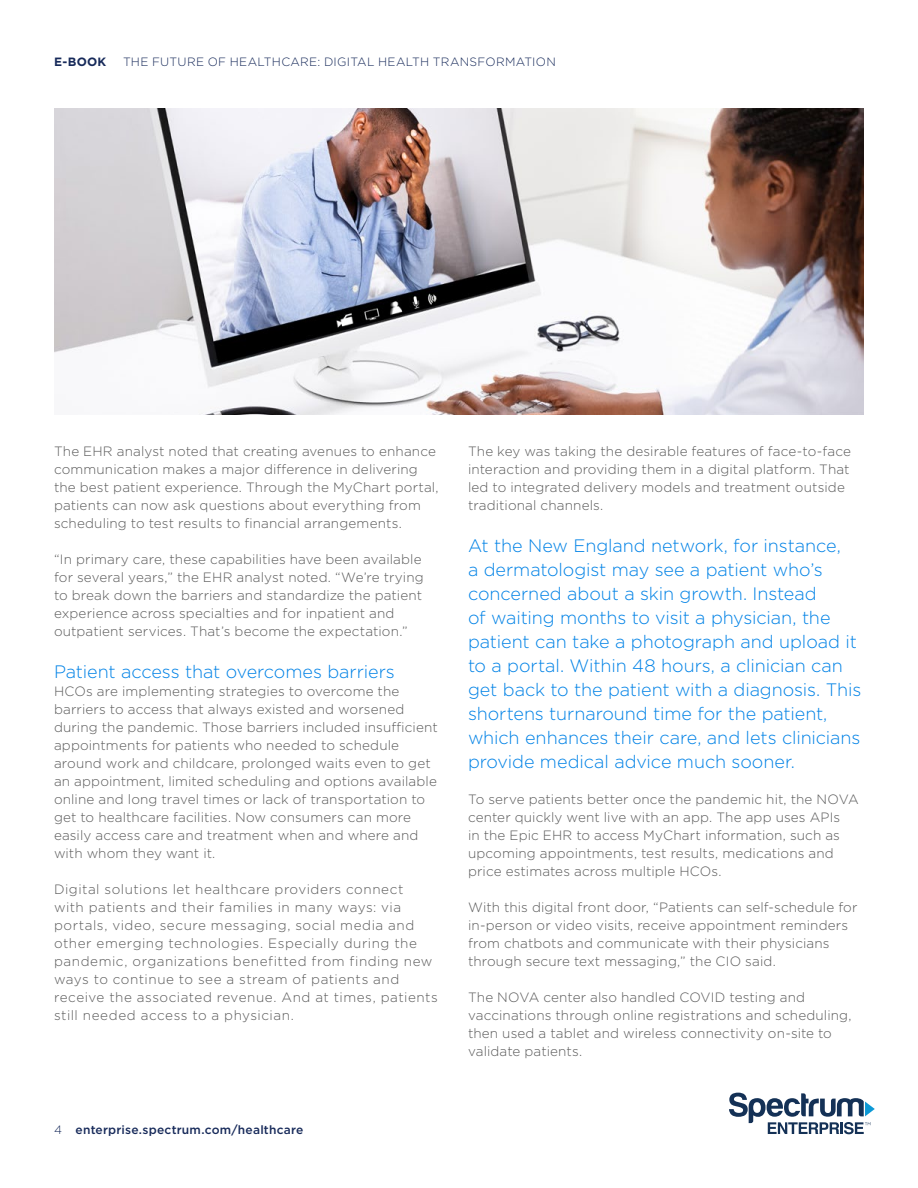
<style>
.page{position:relative;width:918px;height:1188px;background:#fff}
.page>*{position:absolute;margin:0;border:0;box-sizing:border-box;transform-origin:0 0}
.t1{font:300 18px/24px "Gotham";letter-spacing:-.005em;color:#0082e6}
.t2{font:300 13.5px/18px "Gotham";letter-spacing:.01em;color:#5a5a5a}
.t3{font:300 13.5px/18px "Gotham";letter-spacing:.04em;color:#5a5a5a}
.t4{font:300 12px "Gotham";letter-spacing:.02em;color:#172a5a}
.t5{font:500 12px "Gotham";letter-spacing:.02em;color:#172a5a}
.t6{font:700 12px "Gotham";color:#172a5a}
</style>
<div class="page">
<img style="left:54px;top:108px;width:810px;height:307px">
<svg style="left:729px;top:1093px;width:146px;height:41px"></svg>
<p class="t6" style="left:54px;top:54px;width:54px">E-BOOK</p>
<p class="t4" style="left:123px;top:54px;width:434px">THE FUTURE OF HEALTHCARE: DIGITAL HEALTH TRANSFORMATION</p>
<p class="t2" style="left:54px;top:442px;width:386px">The EHR analyst noted that creating avenues to enhance communication makes a major difference in delivering the best patient experience. Through the MyChart portal, patients can now ask questions about everything from scheduling to test results to financial arrangements.</p>
<p class="t2" style="left:54px;top:550px;width:371px">“In primary care, these capabilities have been available for several years,” the EHR analyst noted. “We’re trying to break down the barriers and standardize the patient experience across specialties and for inpatient and outpatient services. That’s become the expectation.”</p>
<h1 class="t1" style="left:54px;top:659px;width:342px">Patient access that overcomes barriers</h1>
<p class="t2" style="left:54px;top:682px;width:385px">HCOs are implementing strategies to overcome the barriers to access that always existed and worsened during the pandemic. Those barriers included insufficient appointments for patients who needed to schedule around work and childcare, prolonged waits even to get an appointment, limited scheduling and options available online and long travel times or lack of transportation to get to healthcare facilities. Now consumers can more easily access care and treatment when and where and with whom they want it.</p>
<p class="t3" style="left:54px;top:880px;width:385px">Digital solutions let healthcare providers connect<br>with patients and their families in many ways: via portals, video, secure messaging, social media and other emerging technologies. Especially during the pandemic, organizations benefitted from finding new ways to continue to see a stream of patients and receive the associated revenue. And at times, patients still needed access to a physician.</p>
<p class="t4" style="left:54px;top:1122px;width:9px">4</p>
<p class="t5" style="left:76px;top:1122px;width:229px">enterprise.spectrum.com/healthcare</p>
<p class="t2" style="left:468px;top:442px;width:385px">The key was taking the desirable features of face-to-face interaction and providing them in a digital platform. That led to integrated delivery models and treatment outside traditional channels.</p>
<p class="t1" style="left:468px;top:533px;width:395px">At the New England network, for instance,<br>a dermatologist may see a patient who’s concerned about a skin growth. Instead<br>of waiting months to visit a physician, the patient can take a photograph and upload it to a portal. Within 48 hours, a clinician can get back to the patient with a diagnosis. This shortens turnaround time for the patient, which enhances their care, and lets clinicians provide medical advice much sooner.</p>
<p class="t2" style="left:468px;top:790px;width:392px">To serve patients better once the pandemic hit, the NOVA center quickly went live with an app. The app uses APIs<br>in the Epic EHR to access MyChart information, such as upcoming appointments, test results, medications and price estimates across multiple HCOs.</p>
<p class="t2" style="left:468px;top:898px;width:391px">With this digital front door, “Patients can self-schedule for in-person or video visits, receive appointment reminders from chatbots and communicate with their physicians through secure text messaging,” the CIO said.</p>
<p class="t2" style="left:468px;top:988px;width:385px">The NOVA center also handled COVID testing and vaccinations through online registrations and scheduling, then used a tablet and wireless connectivity on-site to validate patients.</p>
</div>
